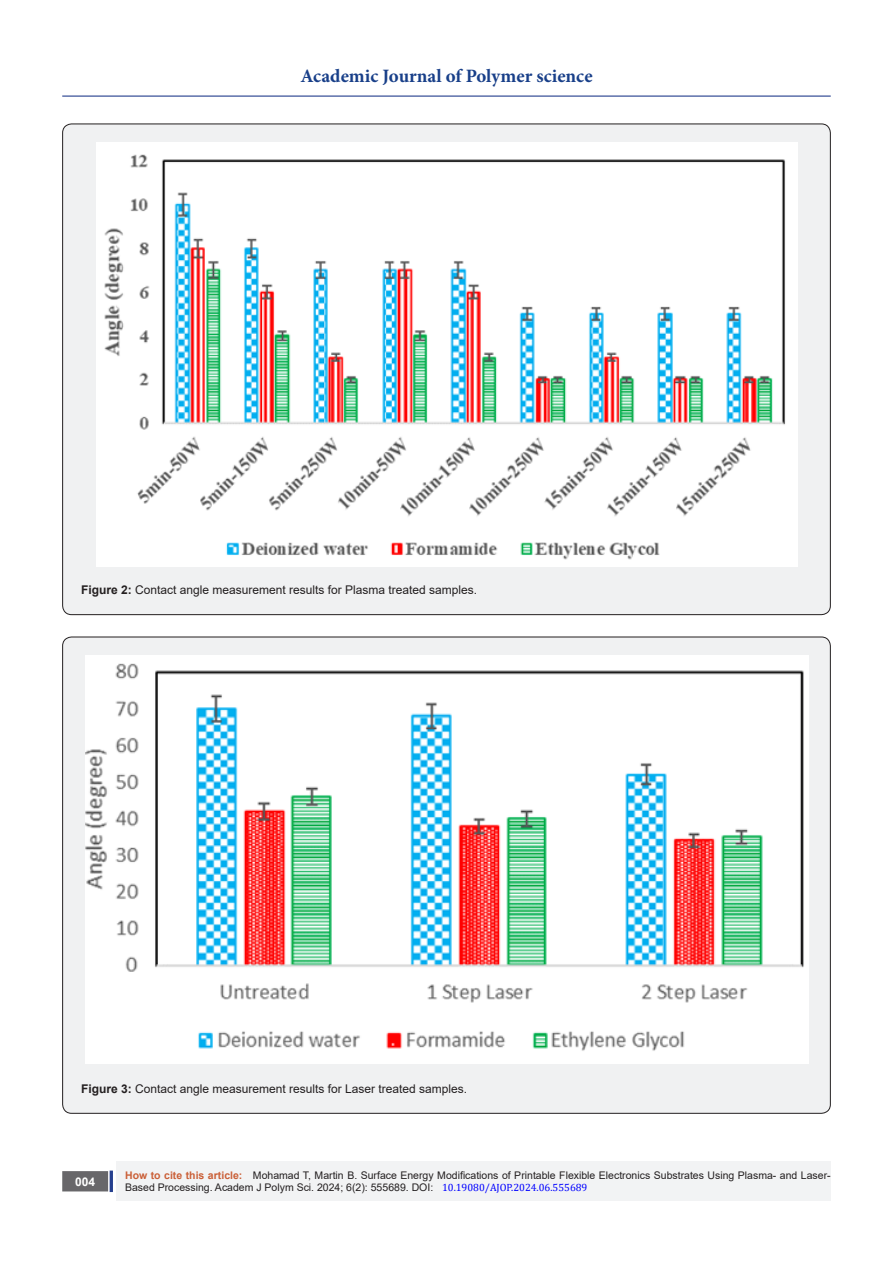
<style>
.page{position:relative;width:893px;height:1263px;background:#fff}
.page>*{position:absolute;margin:0;border:0;box-sizing:border-box;transform-origin:0 0}
.t1{font:700 18.9px "Minion Pro";color:#183f89}
.t2{font:12px "Arial";color:#231f20}
.t3{font:700 12px "Arial";color:#fff}
.t4{font:10.5px/12.6px "Arial";color:#231f20}
.s1{font-weight:700}
.s2{font-weight:700;color:#ca5f37}
.s3{font-family:"Cambria";color:#00f}
</style>
<div class="page">
<hr style="left:62px;top:96px;width:769px;height:1px;background:#253f8e">
<div style="left:116px;top:1162px;width:715px;height:39px;background:#f2f3f4"></div>
<div style="left:63px;top:1172px;width:44px;height:19px;background:#68676a"></div>
<div style="left:62px;top:1171px;width:46px;height:20px;border:2px solid #68676a"></div>
<hr style="left:110px;top:1170px;width:3px;height:22px;background:#253f8e">
<div style="left:63px;top:124px;width:767px;height:491px;background:#f0f1f2;border-radius:9px"></div>
<img style="left:97px;top:143px;width:700px;height:424px">
<div style="left:63px;top:637px;width:767px;height:476px;background:#f0f1f2;border-radius:9px"></div>
<img style="left:85px;top:656px;width:724px;height:407px">
<h1 class="t1" style="left:300px;top:63px;width:294px">Academic Journal of Polymer science</h1>
<p class="t2" style="left:81px;top:581px;width:398px"><span class="s1">Figure 2:</span> Contact angle measurement results for Plasma treated samples.</p>
<p class="t2" style="left:81px;top:1080px;width:388px"><span class="s1">Figure 3:</span> Contact angle measurement results for Laser treated samples.</p>
<p class="t3" style="left:75px;top:1173px;width:22px">004</p>
<p class="t4" style="left:125px;top:1169px;width:707px"><span class="s2">How to cite this article:</span> Mohamad T, Martin B. Surface Energy Modifications of Printable Flexible Electronics Substrates Using Plasma- and Laser-<br>Based Processing. Academ J Polym Sci. 2024; 6(2): 555689. DOI: <span class="s3">10.19080/AJOP.2024.06.555689</span></p>
</div>
